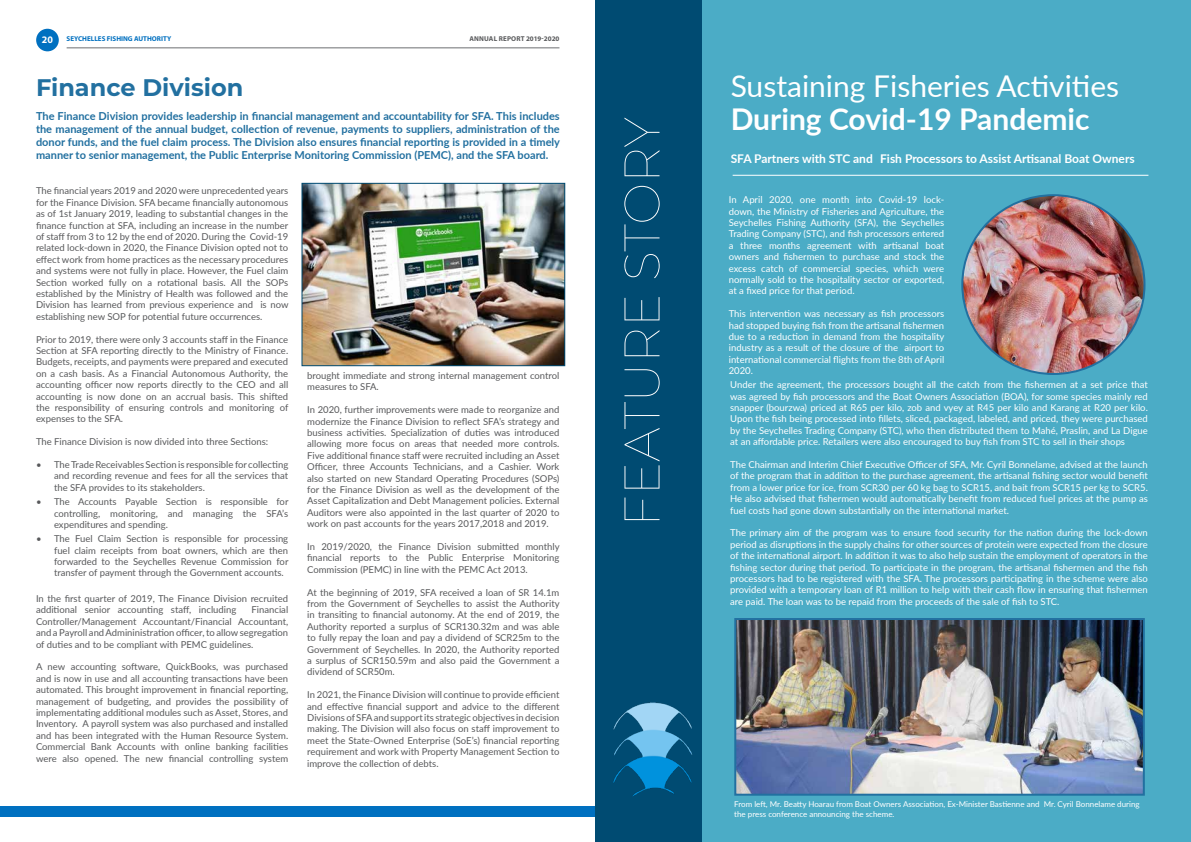
<style>
.page{position:relative;width:1191px;height:842px;background:#fff}
.page>*{position:absolute;margin:0;border:0;box-sizing:border-box;transform-origin:0 0}
.t1{font:100 50px "Montserrat";letter-spacing:-.005em;color:#fff}
.t2{font:30px "Lato";color:#fff}
.t3{font:700 30px "Lato";color:#fff}
.t4{font:700 24px "Montserrat";color:#2270a0}
.t5{font:700 12px "Lato";color:#fff}
.t6{font:700 11px/13.2px "Lato";color:#2270a0;text-align:justify}
.t7{font:700 10px "Myriad Pro";color:#fff}
.t8{font:9.5px/11.4px "Lato";color:#58595b;text-align:justify}
.t9{font:9.5px/11.4px "Lato";color:#fff;text-align:justify}
.t10{font:8px/9.6px "Lato";color:#fff}
.t11{font:700 7px "Myriad Pro";color:#0070c0}
.t12{font:700 7px "Myriad Pro";letter-spacing:.02em;color:#58595b}
</style>
<div class="page">
<div style="left:0;top:806px;width:1126px;height:10px;background:#0070c0"></div>
<div style="left:36px;top:29px;width:23px;height:22px;background:#0070c0;border-radius:50%"></div>
<hr style="left:67px;top:48px;width:492px;height:1px;background:#6d6e71">
<div style="left:610px;top:0;width:581px;height:842px;background:#4bacc6"></div>
<div style="left:595px;top:0;width:107px;height:842px;background:#004b72"></div>
<hr style="left:732px;top:175px;width:416px;height:1px;background:#fff">
<img style="left:963px;top:195px;width:181px;height:178px">
<img style="left:737px;top:621px;width:404px;height:172px">
<div style="left:734px;top:618px;width:410px;height:178px;border:2px solid #2270a0"></div>
<img style="left:613px;top:702px;width:80px;height:94px">
<img style="left:303px;top:185px;width:260px;height:179px">
<div style="left:301px;top:183px;width:264px;height:183px;border:1px solid #004b72"></div>
<p class="t7" style="left:42px;top:33px;width:13px">20</p>
<p class="t11" style="left:67px;top:34px;width:106px">SEYCHELLES FISHING AUTHORITY</p>
<p class="t12" style="left:469px;top:34px;width:91px">ANNUAL REPORT 2019-2020</p>
<h3 class="t4" style="left:36px;top:70px;width:209px">Finance Division</h3>
<p class="t6" style="left:36px;top:109px;width:525px">The Finance Division provides leadership in financial management and accountability for SFA. This includes the management of the annual budget, collection of revenue, payments to suppliers, administration of the donor funds, and the fuel claim process. The Division also ensures financial reporting is provided in a timely manner to senior management, the Public Enterprise Monitoring Commission (PEMC), and the SFA board.</p>
<p class="t8" style="left:36px;top:185px;width:254px">The financial years 2019 and 2020 were unprecedented years for the Finance Division. SFA became financially autonomous as of 1st January 2019, leading to substantial changes in the finance function at SFA, including an increase in the number of staff from 3 to 12 by the end of 2020. During the Covid-19 related lock-down in 2020, the Finance Division opted not to effect work from home practices as the necessary procedures and systems were not fully in place. However, the Fuel claim Section worked fully on a rotational basis. All the SOPs established by the Ministry of Health was followed and the Division has learned from previous experience and is now establishing new SOP for potential future occurrences.</p>
<p class="t8" style="left:36px;top:333px;width:254px">Prior to 2019, there were only 3 accounts staff in the Finance Section at SFA reporting directly to the Ministry of Finance.<br>Budgets, receipts, and payments were prepared and executed on a cash basis. As a Financial Autonomous Authority, the accounting officer now reports directly to the CEO and all accounting is now done on an accrual basis. This shifted the responsibility of ensuring controls and monitoring of expenses to the SFA.</p>
<p class="t8" style="left:36px;top:436px;width:234px">The Finance Division is now divided into three Sections:</p>
<p class="t8" style="left:54px;top:458px;width:236px;text-indent:-18px">• The Trade Receivables Section is responsible for collecting and recording revenue and fees for all the services that the SFA provides to its stakeholders.</p>
<p class="t8" style="left:54px;top:496px;width:236px;text-indent:-18px">• The Accounts Payable Section is responsible for controlling, monitoring, and managing the SFA’s expenditures and spending.</p>
<p class="t8" style="left:54px;top:533px;width:236px;text-indent:-18px">• The Fuel Claim Section is responsible for processing fuel claim receipts from boat owners, which are then forwarded to the Seychelles Revenue Commission for transfer of payment through the Government accounts.</p>
<p class="t8" style="left:36px;top:592px;width:254px">In the first quarter of 2019, The Finance Division recruited additional senior accounting staff, including</p>
<p class="t8" style="left:36px;top:604px;width:254px;text-indent:215px">Financial Controller/Management Accountant/Financial Accountant, and a Payroll and Admininistration officer, to allow segregation of duties and to be compliant with PEMC guidelines.</p>
<p class="t8" style="left:36px;top:661px;width:254px">A new accounting software, QuickBooks, was purchased and is now in use and all accounting transactions have been automated. This brought improvement in financial reporting, management of budgeting, and provides the possibility of implementating additional modules such as Asset, Stores, and Inventory. A payroll system was also purchased and installed and has been integrated with the Human Resource System.<br>Commercial Bank Accounts with online banking facilities were also opened. The new financial controlling system</p>
<p class="t8" style="left:307px;top:369px;width:254px">brought immediate and strong internal management control measures to SFA.</p>
<p class="t8" style="left:307px;top:404px;width:254px">In 2020, further improvements were made to reorganize and modernize the Finance Division to reflect SFA’s strategy and business activities. Specialization of duties was introduced allowing more focus on areas that needed more controls.<br>Five additional finance staff were recruited including an Asset Officer, three Accounts Technicians, and a Cashier. Work also started on new Standard Operating Procedures (SOPs) for the Finance Division as well as the development of the Asset Capitalization and Debt Management policies. External Auditors were also appointed in the last quarter of 2020 to work on past accounts for the years 2017,2018 and 2019.</p>
<p class="t8" style="left:307px;top:540px;width:254px">In 2019/2020, the Finance Division submitted monthly financial reports to the Public Enterprise Monitoring Commission (PEMC) in line with the PEMC Act 2013.</p>
<p class="t8" style="left:307px;top:586px;width:254px">At the beginning of 2019, SFA received a loan of SR 14.1m from the Government of Seychelles to assist the Authority in transiting to financial autonomy. At the end of 2019, the Authority reported a surplus of SCR130.32m and was able to fully repay the loan and pay a dividend of SCR25m to the Government of Seychelles. In 2020, the Authority reported a surplus of SCR150.59m and also paid the Government a dividend of SCR50m.</p>
<p class="t8" style="left:307px;top:689px;width:254px">In 2021, the Finance Division will continue to provide efficient and effective financial support and advice to the different Divisions of SFA and support its strategic objectives in decision making. The Division will also focus on staff improvement to meet the State-Owned Enterprise (SoE’s) financial reporting requirement and work with Property Management Section to improve the collection of debts.</p>
<h1 class="t1" style="left:608px;top:527px;width:411px;rotate:-90deg">FEATURE STORY</h1>
<h2 class="t2" style="left:730px;top:64px;width:390px">Sustaining Fisheries Activities</h2>
<h2 class="t3" style="left:730px;top:97px;width:360px">During Covid-19 Pandemic</h2>
<p class="t5" style="left:730px;top:150px;width:405px">SFA Partners with STC and Fish Processors to Assist Artisanal Boat Owners</p>
<p class="t9" style="left:729px;top:194px;width:217px">In April 2020, one month into Covid-19 lock&shy;down, the Ministry of Fisheries and Agriculture, the Seychelles Fishing Authority (SFA), the Seychelles Trading Company (STC), and fish processors entered a three months agreement with artisanal boat owners and fishermen to purchase and stock the excess catch of commercial species, which were normally sold to the hospitality sector or exported, at a fixed price for that period.</p>
<p class="t9" style="left:729px;top:308px;width:217px">This intervention was necessary as fish processors had stopped buying fish from the artisanal fishermen due to a reduction in demand from the hospitality industry as a result of the closure of the airport to international commercial flights from the 8th of April 2020.</p>
<p class="t9" style="left:730px;top:379px;width:419px">Under the agreement, the processors bought all the catch from the fishermen at a set price that was agreed by fish processors and the Boat Owners Association (BOA), for some species mainly red snapper (bourzwa) priced at R65 per kilo, zob and vyey at R45 per kilo and Karang at R20 per kilo.<br>Upon the fish being processed into fillets, sliced, packaged, labeled, and priced, they were purchased by the Seychelles Trading Company (STC), who then distributed them to Mahé, Praslin, and La Digue at an affordable price. Retailers were also encouraged to buy fish from STC to sell in their shops</p>
<p class="t9" style="left:730px;top:458px;width:419px">The Chairman and Interim Chief Executive Officer of SFA, Mr. Cyril Bonnelame, advised at the launch of the program that in addition to the purchase agreement, the artisanal fishing sector would benefit from a lower price for ice, from SCR30 per 60 kg bag to SCR15, and bait from SCR15 per kg to SCR5.<br>He also advised that fishermen would automatically benefit from reduced fuel prices at the pump as fuel costs had gone down substantially on the international market.</p>
<p class="t9" style="left:730px;top:527px;width:419px">The primary aim of the program was to ensure food security for the nation during the lock-down period as disruptions in the supply chains for other sources of protein were expected from the closure of the international airport. In addition it was to also help sustain the employment of operators in the fishing sector during that period. To participate in the program, the artisanal fishermen and the fish processors had to be registered with the SFA. The processors participating in the scheme were also provided with a temporary loan of R1 million to help with their cash flow in ensuring that fishermen are paid. The loan was to be repaid from the proceeds of the sale of fish to STC.</p>
<p class="t10" style="left:734px;top:799px;width:407px">From left, Mr. Beatty Hoarau from Boat Owners Association, Ex-Minister Bastienne and Mr. Cyril Bonnelame during the press conference announcing the scheme.</p>
</div>
